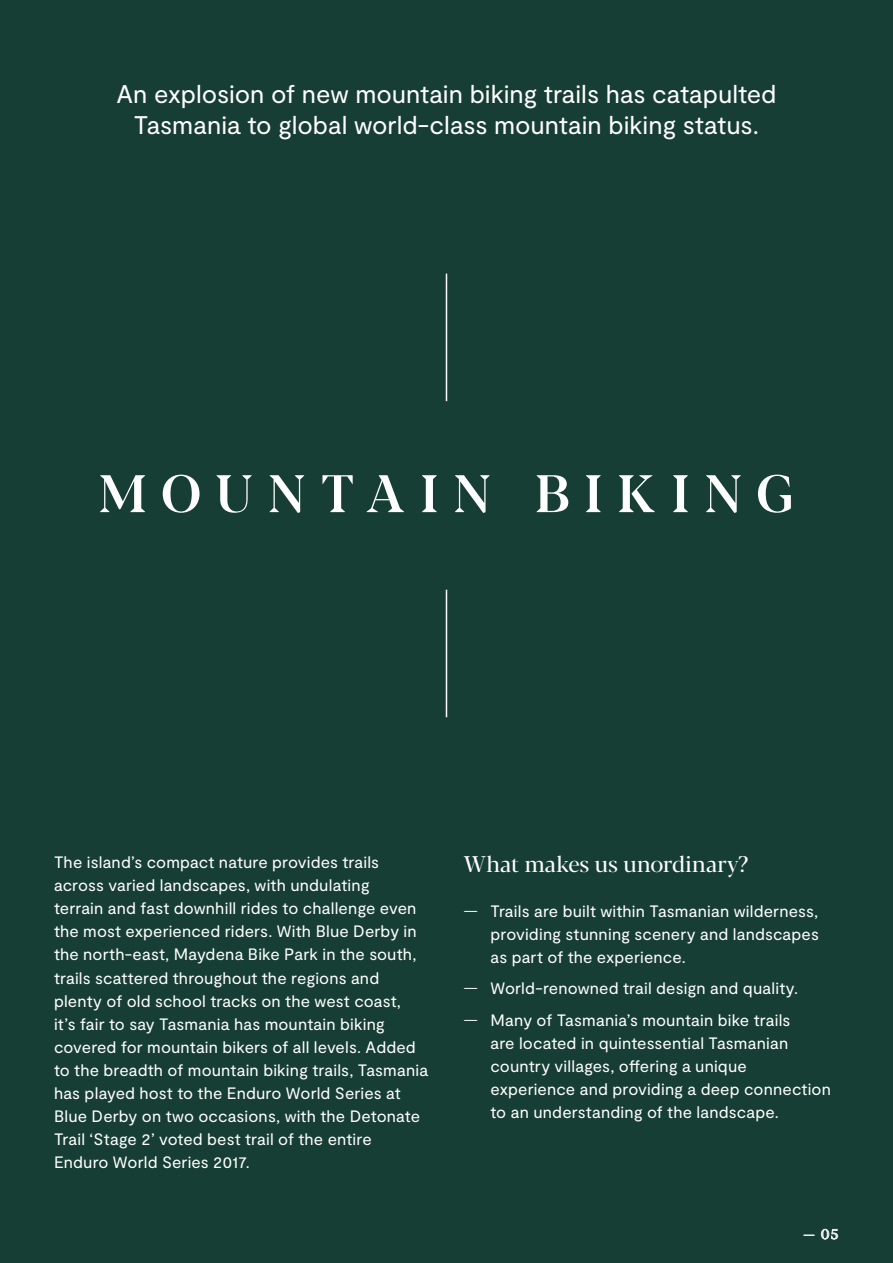
<style>
.page{position:relative;width:893px;height:1263px;background:#173e35}
.page>*{position:absolute;margin:0;border:0;box-sizing:border-box;transform-origin:0 0}
.t1{font:500 52.5px "Blacker Display";letter-spacing:.3em;color:#fff}
.t2{font:25.5px/31.5px "Moderat";color:#fff;text-align:center}
.t3{font:22.5px "Blacker Display";color:#fff}
.t4{font:16.5px/23.1px "Moderat";letter-spacing:.01em;color:#fff}
.t5{font:13.5px "Blacker Display";color:#fff}
.s1{font-weight:300;font-size:18px}
.s2{font-weight:500}
</style>
<div class="page">
<svg style="left:821px;top:1229px;width:17px;height:10px"></svg>
<hr style="left:446px;top:274px;width:1px;height:127px;background:#fff">
<hr style="left:446px;top:590px;width:1px;height:127px;background:#fff">
<h2 class="t2" style="left:116px;top:79px;width:661px">An explosion of new mountain biking trails has catapulted<br>Tasmania to global world-class mountain biking status.</h2>
<h1 class="t1" style="left:99px;top:462px;width:696px">MOUNTAIN BIKING</h1>
<p class="t4" style="left:54px;top:851px;width:376px">The island’s compact nature provides trails across varied landscapes, with undulating<br>terrain and fast downhill rides to challenge even the most experienced riders. With Blue Derby in the north-east, Maydena Bike Park in the south, trails scattered throughout the regions and plenty of old school tracks on the west coast,<br>it’s fair to say Tasmania has mountain biking covered for mountain bikers of all levels. Added to the breadth of mountain biking trails, Tasmania has played host to the Enduro World Series at Blue Derby on two occasions, with the Detonate Trail ‘Stage 2’ voted best trail of the entire Enduro World Series 2017.</p>
<h3 class="t3" style="left:463px;top:851px;width:287px">What makes us unordinary?</h3>
<p class="t4" style="left:490px;top:900px;width:330px;text-align:justify;text-indent:-27px"><span class="s1">—</span> Trails are built within Tasmanian wilderness, providing stunning scenery and landscapes as part of the experience.</p>
<p class="t4" style="left:463px;top:977px;width:336px"><span class="s1">—</span> World-renowned trail design and quality.</p>
<p class="t4" style="left:490px;top:1009px;width:342px;text-indent:-27px"><span class="s1">—</span> Many of Tasmania’s mountain bike trails<br>are located in quintessential Tasmanian country villages, offering a unique experience and providing a deep connection to an understanding of the landscape.</p>
<p class="t5" style="left:803px;top:1226px;width:36px"><span class="s2">—</span> 05</p>
</div>
